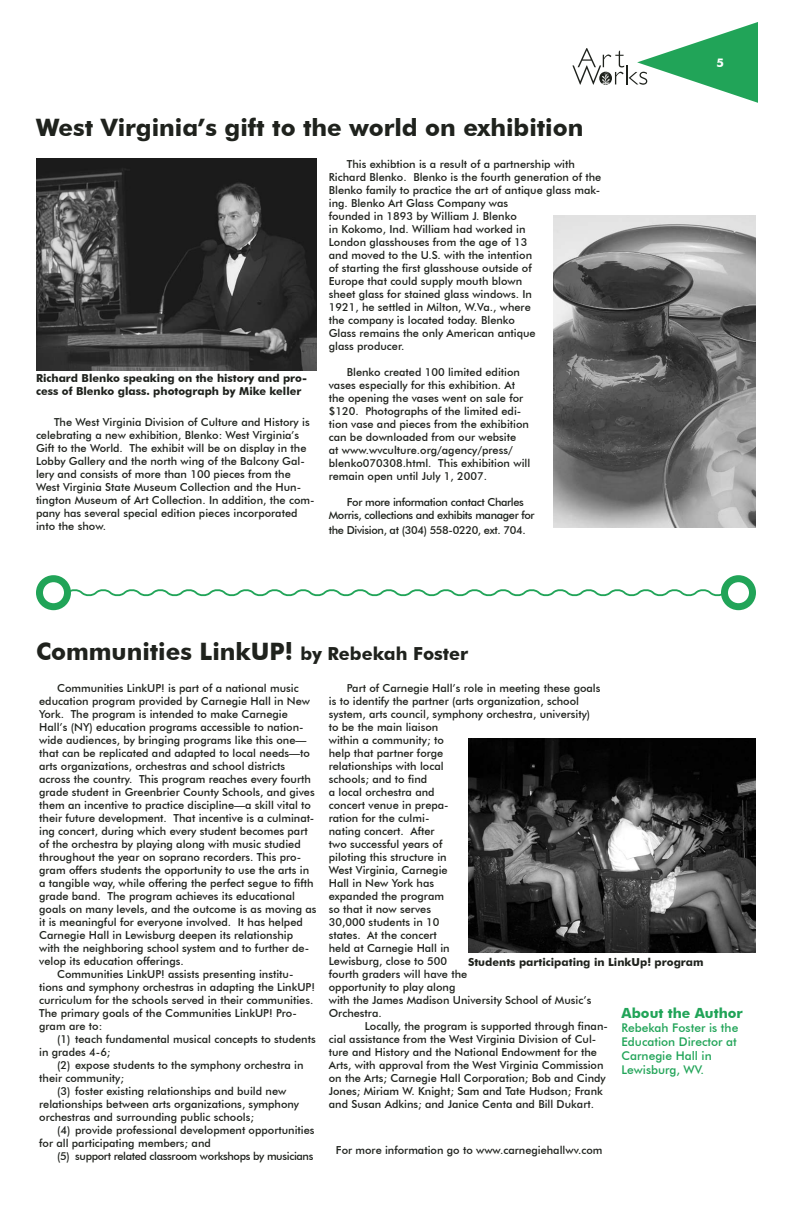
<style>
.page{position:relative;width:792px;height:1224px;background:#fff}
.page>*{position:absolute;margin:0;border:0;box-sizing:border-box;transform-origin:0 0}
.t1{font:700 24px "Futura BT";color:#1f221d}
.t2{font:700 14px "Futura BT";color:#21a458}
.t3{font:500 12px/14.1px "Futura BT";color:#21a458}
.t4{font:500 11px/13px "Futura BT";color:#1f221d}
.t5{font:500 11px/13px "Futura BT";letter-spacing:-.03em;color:#1f221d}
.t6{font:700 11px/13px "Futura BT";color:#1f221d}
.s1{font-size:18px}
</style>
<div class="page">
<img style="left:469px;top:738px;width:287px;height:215px">
<img style="left:36px;top:158px;width:281px;height:212px">
<img style="left:554px;top:215px;width:202px;height:312px">
<svg style="left:70px;top:587px;width:652px;height:12px"></svg>
<div style="left:36px;top:575px;width:35px;height:35px;border:7px solid #21a458;border-radius:50%"></div>
<div style="left:721px;top:575px;width:35px;height:35px;border:7px solid #21a458;border-radius:50%"></div>
<svg style="left:572px;top:22px;width:186px;height:81px"></svg>
<h1 class="t1" style="left:36px;top:112px;width:549px">West Virginia’s gift to the world on exhibition</h1>
<p class="t6" style="left:36px;top:372px;width:273px">Richard Blenko speaking on the history and pro&shy;cess of Blenko glass. photograph by Mike keller</p>
<p class="t4" style="left:36px;top:416px;width:280px;text-indent:18px">The West Virginia Division of Culture and History is celebrating a new exhibition, Blenko: West Virginia’s Gift to the World. The exhibit will be on display in the Lobby Gallery and the north wing of the Balcony Gal&shy;lery and consists of more than 100 pieces from the West Virginia State Museum Collection and the Hun&shy;tington Museum of Art Collection. In addition, the com&shy;pany has several special edition pieces incorporated into the show.</p>
<p class="t4" style="left:329px;top:158px;width:274px;text-indent:18px">This exhibtion is a result of a partnership with Richard Blenko. Blenko is the fourth generation of the Blenko family to practice the art of antique glass mak&shy;ing. Blenko Art Glass Company was<br>founded in 1893 by William J. Blenko<br>in Kokomo, Ind. William had worked in<br>London glasshouses from the age of 13<br>and moved to the U.S. with the intention<br>of starting the first glasshouse outside of<br>Europe that could supply mouth blown<br>sheet glass for stained glass windows. In<br>1921, he settled in Milton, W.Va., where<br>the company is located today. Blenko<br>Glass remains the only American antique<br>glass producer.</p>
<p class="t4" style="left:329px;top:366px;width:203px;text-indent:18px">Blenko created 100 limited edition vases especially for this exhibition. At the opening the vases went on sale for $120. Photographs of the limited edi&shy;tion vase and pieces from the exhibition can be downloaded from our website<br>at www.wvculture.org/agency/press/ blenko070308.html. This exhibition will remain open until July 1, 2007.</p>
<p class="t5" style="left:329px;top:496px;width:207px;text-indent:18px">For more information contact Charles<br>Morris, collections and exhibits manager for</p>
<p class="t5" style="left:329px;top:523px;width:198px">the Division, at (304) 558-0220, ext. 704.</p>
<h1 class="t1" style="left:36px;top:637px;width:434px">Communities LinkUP! <span class="s1">by Rebekah Foster</span></h1>
<p class="t4" style="left:57px;top:681px;width:243px">Communities LinkUP! is part of a national music</p>
<p class="t4" style="left:39px;top:694px;width:272px">education program provided by Carnegie Hall in New</p>
<p class="t4" style="left:39px;top:707px;width:250px">York. The program is intended to make Carnegie</p>
<p class="t4" style="left:39px;top:720px;width:266px">Hall’s (NY) education programs accessible to nation-</p>
<p class="t4" style="left:39px;top:733px;width:269px">wide audiences, by bringing programs like this one—</p>
<p class="t4" style="left:39px;top:746px;width:272px">that can be replicated and adapted to local needs—to</p>
<p class="t4" style="left:39px;top:759px;width:247px">arts organizations, orchestras and school districts</p>
<p class="t4" style="left:39px;top:772px;width:273px">across the country. This program reaches every fourth</p>
<p class="t4" style="left:39px;top:785px;width:277px">grade student in Greenbrier County Schools, and gives</p>
<p class="t4" style="left:39px;top:798px;width:273px">them an incentive to practice discipline—a skill vital to</p>
<p class="t4" style="left:39px;top:811px;width:277px">their future development. That incentive is a culminat-</p>
<p class="t4" style="left:39px;top:824px;width:270px">ing concert, during which every student becomes part</p>
<p class="t4" style="left:39px;top:837px;width:263px">of the orchestra by playing along with music studied</p>
<p class="t4" style="left:39px;top:850px;width:264px">throughout the year on soprano recorders. This pro-</p>
<p class="t4" style="left:39px;top:863px;width:272px">gram offers students the opportunity to use the arts in</p>
<p class="t4" style="left:39px;top:876px;width:276px">a tangible way, while offering the perfect segue to fifth</p>
<p class="t4" style="left:39px;top:889px;width:257px">grade band. The program achieves its educational</p>
<p class="t4" style="left:39px;top:902px;width:279px">goals on many levels, and the outcome is as moving as</p>
<p class="t4" style="left:39px;top:915px;width:265px">it is meaningful for everyone involved. It has helped</p>
<p class="t4" style="left:39px;top:928px;width:255px">Carnegie Hall in Lewisburg deepen its relationship</p>
<p class="t4" style="left:39px;top:941px;width:272px">with the neighboring school system and to further de-</p>
<p class="t4" style="left:39px;top:954px;width:146px">velop its education offerings.</p>
<p class="t4" style="left:57px;top:967px;width:238px">Communities LinkUP! assists presenting institu-</p>
<p class="t4" style="left:39px;top:980px;width:277px">tions and symphony orchestras in adapting the LinkUP!</p>
<p class="t4" style="left:39px;top:993px;width:276px">curriculum for the schools served in their communities.</p>
<p class="t4" style="left:39px;top:1006px;width:259px">The primary goals of the Communities LinkUP! Pro-</p>
<p class="t4" style="left:39px;top:1019px;width:65px">gram are to:</p>
<p class="t4" style="left:57px;top:1032px;width:260px">(1) teach fundamental musical concepts to students</p>
<p class="t4" style="left:39px;top:1045px;width:73px">in grades 4-6;</p>
<p class="t4" style="left:57px;top:1058px;width:248px">(2) expose students to the symphony orchestra in</p>
<p class="t4" style="left:39px;top:1071px;width:86px">their community;</p>
<p class="t4" style="left:57px;top:1084px;width:231px">(3) foster existing relationships and build new</p>
<p class="t4" style="left:39px;top:1097px;width:261px">relationships between arts organizations, symphony</p>
<p class="t4" style="left:39px;top:1110px;width:216px">orchestras and surrounding public schools;</p>
<p class="t4" style="left:57px;top:1123px;width:259px">(4) provide professional development opportunities</p>
<p class="t4" style="left:39px;top:1136px;width:173px">for all participating members; and</p>
<p class="t5" style="left:57px;top:1149px;width:258px">(5) support related classroom workshops by musicians</p>
<p class="t4" style="left:329px;top:682px;width:273px;text-indent:18px">Part of Carnegie Hall’s role in meeting these goals is to identify the partner (arts organization, school system, arts council, symphony orchestra, university) to be the main liaison<br>within a community; to<br>help that partner forge<br>relationships with local<br>schools; and to find<br>a local orchestra and<br>concert venue in prepa-<br>ration for the culmi-<br>nating concert. After<br>two successful years of<br>piloting this structure in<br>West Virginia, Carnegie<br>Hall in New York has<br>expanded the program<br>so that it now serves<br>30,000 students in 10<br>states. At the concert<br>held at Carnegie Hall in<br>Lewisburg, close to 500<br>fourth graders will have the<br>opportunity to play along<br>with the James Madison University School of Music’s<br>Orchestra.</p>
<p class="t4" style="left:329px;top:1020px;width:281px;text-indent:36px">Locally, the program is supported through finan&shy;cial assistance from the West Virginia Division of Cul&shy;ture and History and the National Endowment for the Arts, with approval from the West Virginia Commission on the Arts; Carnegie Hall Corporation; Bob and Cindy Jones; Miriam W. Knight; Sam and Tate Hudson; Frank and Susan Adkins; and Janice Centa and Bill Dukart.</p>
<p class="t6" style="left:468px;top:955px;width:237px">Students participating in LinkUp! program</p>
<p class="t2" style="left:622px;top:1004px;width:123px">About the Author</p>
<p class="t3" style="left:622px;top:1020px;width:118px">Rebekah Foster is the<br>Education Director at<br>Carnegie Hall in<br>Lewisburg, WV.</p>
<p class="t4" style="left:336px;top:1144px;width:268px">For more information go to www.carnegiehallwv.com</p>
</div>
